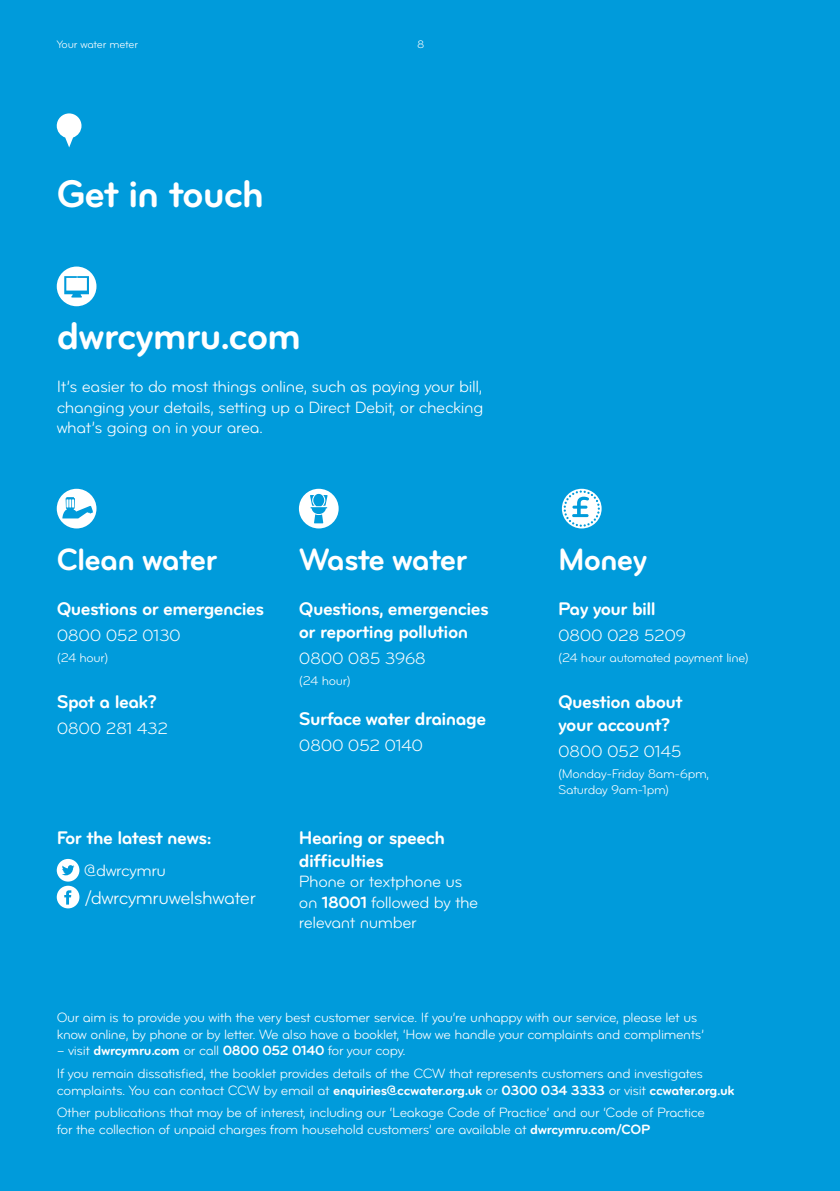
<style>
.page{position:relative;width:840px;height:1191px;background:#fff}
.page>*{position:absolute;margin:0;border:0;box-sizing:border-box;transform-origin:0 0}
.t1{font:40px "Bryant Pro Bold Alternate";letter-spacing:-.03em;color:#fff}
.t2{font:32px "Bryant Pro Bold Alternate";letter-spacing:-.03em;color:#fff}
.t3{font:19px/22.8px "Bryant Pro Bold Alternate";letter-spacing:-.03em;color:#fff}
.t4{font:19px "Bryant Pro Regular Alternate";letter-spacing:-.025em;color:#fff}
.t5{font:17px/20.4px "Bryant Pro Regular Alternate";letter-spacing:-.025em;color:#fff}
.t6{font:14px/16.8px "Bryant Pro Regular Alternate";letter-spacing:-.025em;color:#fff}
.t7{font:14px "Bryant Pro Bold Alternate";letter-spacing:-.025em;color:#fff}
.t8{font:13px/15.6px "Bryant Pro Regular Alternate";letter-spacing:-.025em;color:#fff}
.t9{font:11.2px "Bryant Pro Regular Alternate";letter-spacing:-.02em;color:#fff}
.s1{font-family:"Bryant Pro Bold Alternate"}
.s2{font-family:"Bryant Pro Regular Alternate"}
</style>
<div class="page">
<div style="left:0;top:0;width:839px;height:1191px;background:#009bdb"></div>
<svg style="left:57px;top:113px;width:24px;height:34px"></svg>
<svg style="left:57px;top:859px;width:22px;height:49px"></svg>
<svg style="left:57px;top:266px;width:39px;height:40px"></svg>
<svg style="left:299px;top:489px;width:39px;height:39px"></svg>
<svg style="left:561px;top:489px;width:40px;height:39px"></svg>
<svg style="left:57px;top:489px;width:39px;height:39px"></svg>
<p class="t9" style="left:57px;top:38px;width:83px">Your water meter</p>
<p class="t9" style="left:417px;top:38px;width:9px">8</p>
<h1 class="t1" style="left:57px;top:172px;width:209px">Get in touch</h1>
<h1 class="t1" style="left:57px;top:314px;width:246px">dwrcymru.com</h1>
<p class="t5" style="left:57px;top:377px;width:428px;text-align:justify">It’s easier to do most things online, such as paying your bill, changing your details, setting up a Direct Debit, or checking what’s going on in your area.</p>
<h2 class="t2" style="left:57px;top:542px;width:162px">Clean water</h2>
<h3 class="t3" style="left:57px;top:598px;width:209px">Questions or emergencies</h3>
<p class="t5" style="left:57px;top:625px;width:126px">0800 052 0130</p>
<p class="t8" style="left:57px;top:650px;width:53px">(24 hour)</p>
<h3 class="t3" style="left:57px;top:690px;width:101px">Spot a leak?</h3>
<p class="t5" style="left:57px;top:718px;width:113px">0800 281 432</p>
<h3 class="t3" style="left:57px;top:827px;width:156px">For the latest news:</h3>
<p class="t5" style="left:84px;top:860px;width:84px">@dwrcymru</p>
<h3 class="t4" style="left:84px;top:887px;width:173px">/dwrcymruwelshwater</h3>
<h2 class="t2" style="left:299px;top:542px;width:170px">Waste water</h2>
<h3 class="t3" style="left:299px;top:598px;width:191px">Questions, emergencies or reporting pollution</h3>
<p class="t5" style="left:299px;top:648px;width:128px">0800 085 3968</p>
<p class="t8" style="left:299px;top:673px;width:53px">(24 hour)</p>
<h3 class="t3" style="left:299px;top:708px;width:189px">Surface water drainage</h3>
<p class="t5" style="left:299px;top:735px;width:126px">0800 052 0140</p>
<h3 class="t3" style="left:299px;top:827px;width:147px">Hearing or speech difficulties</h3>
<p class="t5" style="left:299px;top:872px;width:181px">Phone or textphone us on <span class="s1">18001</span> followed by the relevant number</p>
<h2 class="t2" style="left:557px;top:542px;width:91px">Money</h2>
<h3 class="t3" style="left:557px;top:598px;width:99px">Pay your bill</h3>
<p class="t5" style="left:557px;top:625px;width:129px">0800 028 5209</p>
<p class="t8" style="left:557px;top:650px;width:192px">(24 hour automated payment line)</p>
<h3 class="t3" style="left:557px;top:690px;width:126px">Question about your account?</h3>
<p class="t5" style="left:557px;top:741px;width:125px">0800 052 0145</p>
<p class="t8" style="left:557px;top:766px;width:152px">(Monday-Friday 8am-6pm,<br>Saturday 9am-1pm)</p>
<p class="t6" style="left:57px;top:1009px;width:648px">Our aim is to provide you with the very best customer service. If you’re unhappy with our service, please let us know online, by phone or by letter. We also have a booklet, ‘How we handle your complaints and compliments’</p>
<p class="t6" style="left:57px;top:1039px;width:647px;line-height:22.4px">– visit <span class="s1">dwrcymru.com</span> or call <span class="s1">0800 052 0140</span> for your copy.<br>If you remain dissatisfied, the booklet provides details of the CCW that represents customers and investigates</p>
<p class="t7" style="left:57px;top:1082px;width:679px"><span class="s2">complaints. You can contact CCW by email at</span> enquiries@ccwater.org.uk <span class="s2">or</span> 0300 034 3333 <span class="s2">or visit</span> ccwater.org.uk</p>
<p class="t6" style="left:57px;top:1104px;width:649px">Other publications that may be of interest, including our ‘Leakage Code of Practice’ and our ‘Code of Practice for the collection of unpaid charges from household customers’ are available at <span class="s1">dwrcymru.com/COP</span></p>
</div>
